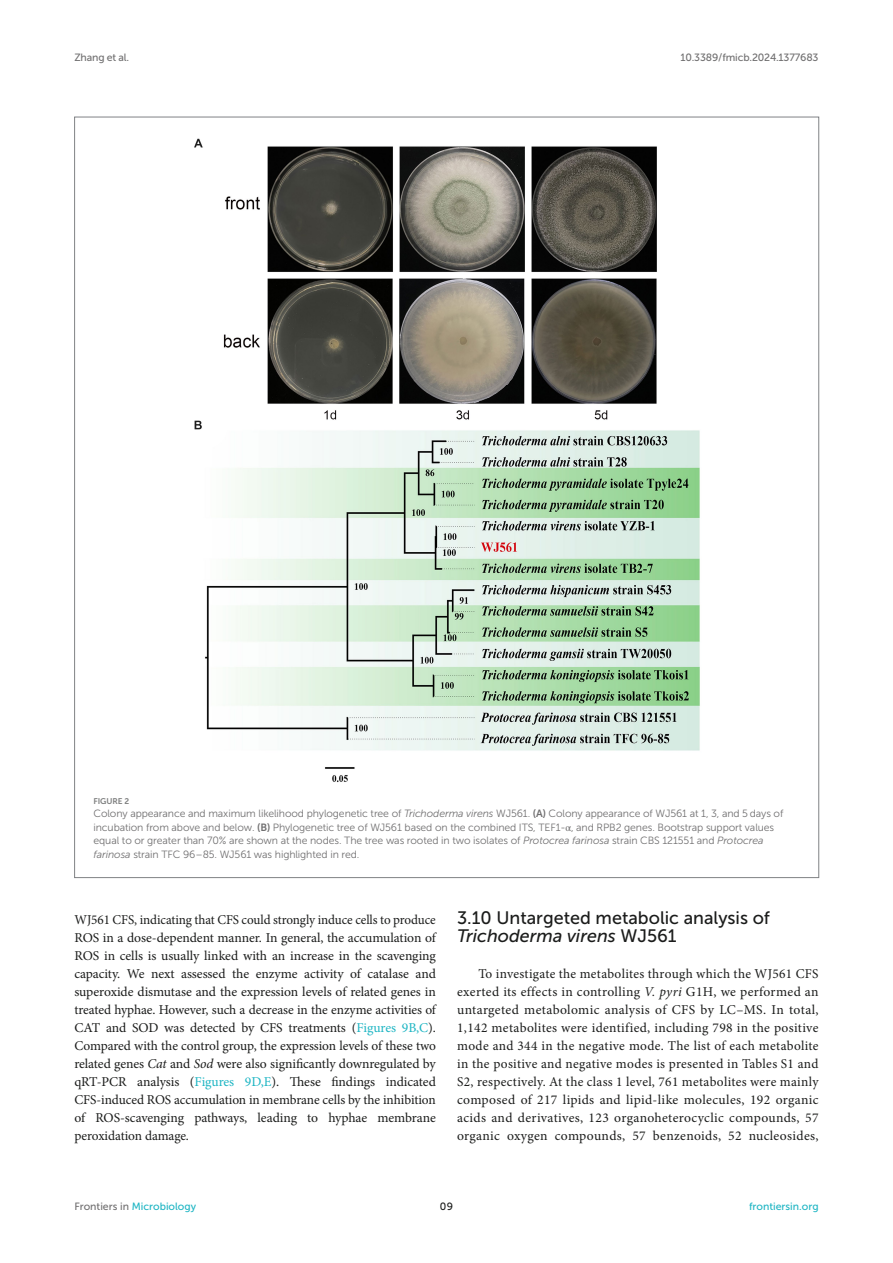
<style>
.page{position:relative;width:893px;height:1263px;background:#fff}
.page>*{position:absolute;margin:0;border:0;box-sizing:border-box;transform-origin:0 0}
.HEAD_2{font:18px/18px "Museo Sans 500";color:#1b1c1b}
.TEXT_FLUSH{font:13.5px/18px "Minion Pro";letter-spacing:.005em;color:#1b1c1b;text-align:justify}
.FIG_LEG{font:10.5px/13.5px "Museo Sans 300";letter-spacing:-.01em;color:#706f70}
.t1{font:10.5px "Museo Sans 500";color:#1db5c3}
.t2{font:10.5px "Museo Sans 500";letter-spacing:-.015em;color:#706f70}
.t3{font:10.5px "Museo Sans 500";color:#1b1c1b}
.FIG_HD{font:8.25px "Museo Sans 700";letter-spacing:-.01em;color:#7e7f7f}
.s1{font-style:italic}
.s2{font-family:"Museo Sans 700"}
.s3{font-family:"STIX General"}
.s4{color:#1db5c3}
.s5{color:#706f70}
</style>
<div class="page">
<img style="left:194px;top:138px;width:506px;height:645px">
<p class="t2" style="left:74px;top:51px;width:56px">Zhang et al.</p>
<p class="t2" style="left:680px;top:51px;width:140px">10.3389/fmicb.2024.1377683</p>
<p class="FIG_HD" style="left:94px;top:796px;width:37px">FIGURE 2</p>
<p class="FIG_LEG" style="left:94px;top:807px;width:691px">Colony appearance and maximum likelihood phylogenetic tree of <span class="s1">Trichoderma virens</span> WJ561. <span class="s2">(A)</span> Colony appearance of WJ561 at 1, 3, and 5 days of incubation from above and below. <span class="s2">(B)</span> Phylogenetic tree of WJ561 based on the combined ITS, TEF1-<span class="s3">α</span>, and RPB2 genes. Bootstrap support values equal to or greater than 70% are shown at the nodes. The tree was rooted in two isolates of <span class="s1">Protocrea farinosa</span> strain CBS 121551 and <span class="s1">Protocrea farinosa</span> strain TFC 96–85. WJ561 was highlighted in red.</p>
<p class="TEXT_FLUSH" style="left:74px;top:911px;width:363px">WJ561 CFS, indicating that CFS could strongly induce cells to produce ROS in a dose-dependent manner. In general, the accumulation of ROS in cells is usually linked with an increase in the scavenging capacity. We next assessed the enzyme activity of catalase and superoxide dismutase and the expression levels of related genes in treated hyphae. However, such a decrease in the enzyme activities of CAT and SOD was detected by CFS treatments (<span class="s4">Figures 9B,C</span>).<br>Compared with the control group, the expression levels of these two related genes <span class="s1">Cat</span> and <span class="s1">Sod</span> were also significantly downregulated by qRT-PCR analysis (<span class="s4">Figures 9D,E</span>). These findings indicated CFS-induced ROS accumulation in membrane cells by the inhibition of ROS-scavenging pathways, leading to hyphae membrane peroxidation damage.</p>
<p class="HEAD_2" style="left:457px;top:909px;width:314px">3.10 Untargeted metabolic analysis of<br><span class="s1">Trichoderma virens</span> WJ561</p>
<p class="TEXT_FLUSH" style="left:457px;top:965px;width:363px;text-indent:21px">To investigate the metabolites through which the WJ561 CFS exerted its effects in controlling <span class="s1">V. pyri</span> G1H, we performed an untargeted metabolomic analysis of CFS by LC–MS. In total, 1,142 metabolites were identified, including 798 in the positive mode and 344 in the negative mode. The list of each metabolite in the positive and negative modes is presented in Tables S1 and S2, respectively. At the class 1 level, 761 metabolites were mainly composed of 217 lipids and lipid-like molecules, 192 organic acids and derivatives, 123 organoheterocyclic compounds, 57 organic oxygen compounds, 57 benzenoids, 52 nucleosides,</p>
<p class="t1" style="left:74px;top:1200px;width:123px"><span class="s5">Frontiers in</span> Microbiology</p>
<p class="t3" style="left:440px;top:1200px;width:15px">09</p>
<p class="t1" style="left:749px;top:1200px;width:71px">frontiersin.org</p>
</div>
